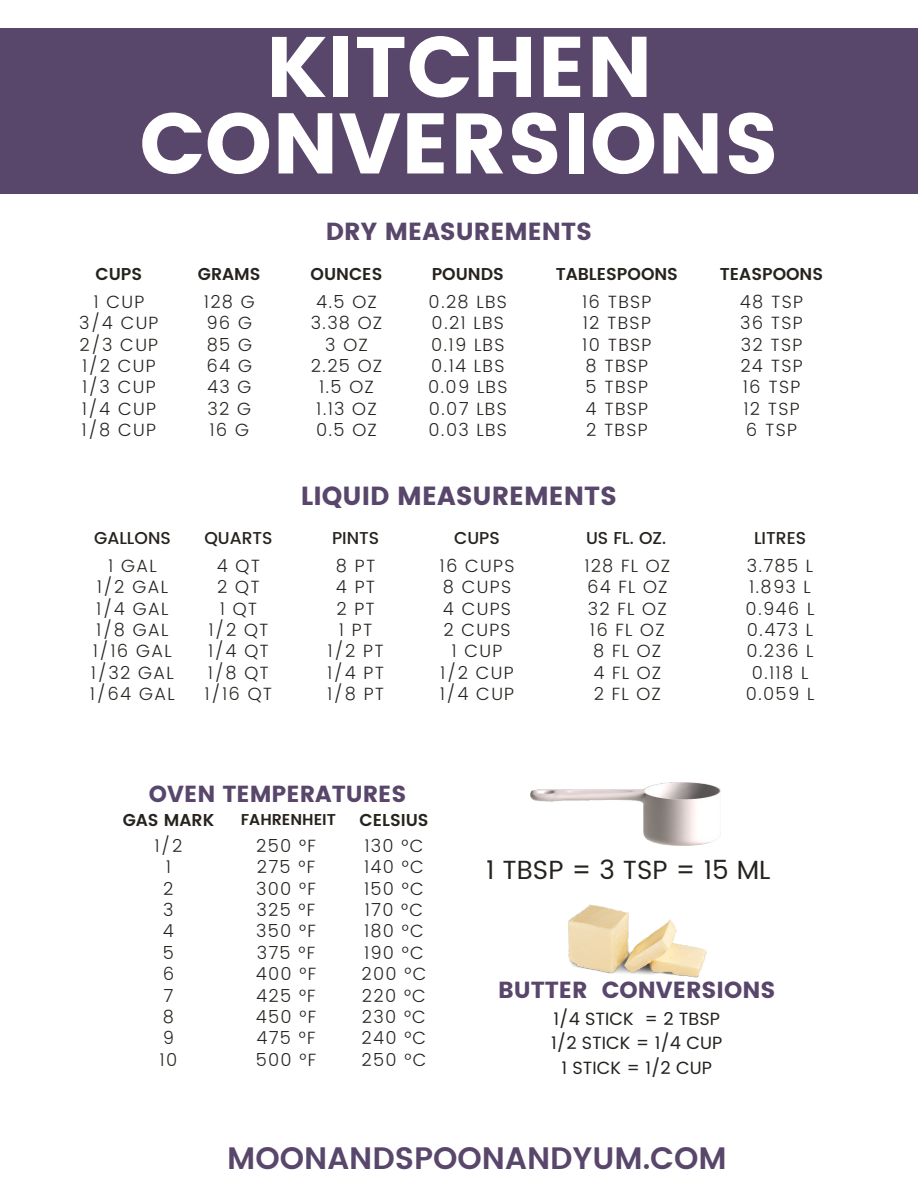
<style>
.page{position:relative;width:918px;height:1188px;background:#fff}
.page>*{position:absolute;margin:0;border:0;box-sizing:border-box;transform-origin:0 0}
.t1{font:85.65px/76.5px "Poppins";color:#fff;text-align:center}
.t2{font:600 31.05px "Poppins";color:#59466b}
.t3{font:26.25px "Poppins";color:#59466b}
.t4{font:26.25px "Poppins";color:#26231f}
.t5{font:24.75px "Poppins";color:#59466b}
.t6{font:23.25px "Poppins";color:#59466b}
.t7{font:300 17.7px/21.3px "Poppins";letter-spacing:.07em;color:#26231f;text-align:center}
.t8{font:17.7px/24.8px "Poppins";color:#26231f;text-align:center}
.t9{font:600 17.1px "Poppins";color:#26231f}
.t10{font:500 17.1px "Poppins";color:#26231f}
.t11{font:600 15.6px "Poppins";color:#26231f}
</style>
<div class="page">
<img style="left:531px;top:782px;width:189px;height:63px">
<img style="left:569px;top:904px;width:137px;height:73px">
<div style="left:0;top:28px;width:918px;height:165px;background:#59466b"></div>
<h1 class="t1" style="left:139px;top:29px;width:641px">KITCHEN<br>CONVERSIONS</h1>
<h3 class="t5" style="left:326px;top:217px;width:268px">DRY MEASUREMENTS</h3>
<p class="t9" style="left:96px;top:261px;width:48px">CUPS</p>
<p class="t9" style="left:198px;top:261px;width:64px">GRAMS</p>
<p class="t9" style="left:311px;top:261px;width:73px">OUNCES</p>
<p class="t9" style="left:432px;top:261px;width:74px">POUNDS</p>
<p class="t9" style="left:556px;top:261px;width:124px">TABLESPOONS</p>
<p class="t9" style="left:720px;top:261px;width:105px">TEASPOONS</p>
<p class="t7" style="left:79px;top:292px;width:81px">1 CUP<br>3/4 CUP<br>2/3 CUP<br>1/2 CUP<br>1/3 CUP<br>1/4 CUP<br>1/8 CUP</p>
<p class="t7" style="left:204px;top:292px;width:52px;text-align:left">128 G<br>96 G<br>85 G<br>64 G<br>43 G<br>32 G<br>16 G</p>
<p class="t7" style="left:311px;top:292px;width:73px">4.5 OZ<br>3.38 OZ<br>3 OZ<br>2.25 OZ<br>1.5 OZ<br>1.13 OZ<br>0.5 OZ</p>
<p class="t7" style="left:428px;top:292px;width:81px;text-align:left">0.28 LBS<br>0.21 LBS<br>0.19 LBS<br>0.14 LBS<br>0.09 LBS<br>0.07 LBS<br>0.03 LBS</p>
<p class="t7" style="left:582px;top:292px;width:71px;text-align:left">16 TBSP<br>12 TBSP<br>10 TBSP<br>8 TBSP<br>5 TBSP<br>4 TBSP<br>2 TBSP</p>
<p class="t7" style="left:740px;top:292px;width:65px">48 TSP<br>36 TSP<br>32 TSP<br>24 TSP<br>16 TSP<br>12 TSP<br>6 TSP</p>
<h3 class="t3" style="left:301px;top:481px;width:318px">LIQUID MEASUREMENTS</h3>
<p class="t10" style="left:94px;top:525px;width:78px">GALLONS</p>
<p class="t10" style="left:204px;top:525px;width:70px">QUARTS</p>
<p class="t10" style="left:332px;top:525px;width:49px">PINTS</p>
<p class="t10" style="left:454px;top:525px;width:47px">CUPS</p>
<p class="t10" style="left:586px;top:525px;width:82px">US FL. OZ.</p>
<p class="t10" style="left:754px;top:525px;width:54px">LITRES</p>
<p class="t7" style="left:90px;top:556px;width:86px">1 GAL<br>1/2 GAL<br>1/4 GAL<br>1/8 GAL<br>1/16 GAL<br>1/32 GAL<br>1/64 GAL</p>
<p class="t7" style="left:205px;top:556px;width:69px">4 QT<br>2 QT<br>1 QT<br>1/2 QT<br>1/4 QT<br>1/8 QT<br>1/16 QT</p>
<p class="t7" style="left:327px;top:556px;width:59px">8 PT<br>4 PT<br>2 PT<br>1 PT<br>1/2 PT<br>1/4 PT<br>1/8 PT</p>
<p class="t7" style="left:584px;top:556px;width:88px">128 FL OZ<br>64 FL OZ<br>32 FL OZ<br>16 FL OZ<br>8 FL OZ<br>4 FL OZ<br>2 FL OZ</p>
<p class="t7" style="left:746px;top:556px;width:70px">3.785 L<br>1.893 L<br>0.946 L<br>0.473 L<br>0.236 L<br>0.118 L<br>0.059 L</p>
<p class="t7" style="left:440px;top:556px;width:76px">16 CUPS<br>8 CUPS<br>4 CUPS<br>2 CUPS<br>1 CUP<br>1/2 CUP<br>1/4 CUP</p>
<h3 class="t6" style="left:149px;top:781px;width:259px">OVEN TEMPERATURES</h3>
<p class="t9" style="left:123px;top:807px;width:93px">GAS MARK</p>
<p class="t11" style="left:241px;top:808px;width:97px">FAHRENHEIT</p>
<p class="t9" style="left:360px;top:807px;width:71px">CELSIUS</p>
<p class="t7" style="left:155px;top:836px;width:29px">1/2<br>1<br>2<br>3<br>4<br>5<br>6<br>7<br>8<br>9<br>10</p>
<p class="t7" style="left:256px;top:836px;width:62px;text-align:justify">250 °F 275 °F 300 °F 325 °F 350 °F 375 °F 400 °F 425 °F 450 °F 475 °F 500 °F</p>
<p class="t7" style="left:362px;top:836px;width:67px;text-align:left">130 °C<br>140 °C<br>150 °C<br>170 °C<br>180 °C<br>190 °C<br>200 °C<br>220 °C<br>230 °C<br>240 °C<br>250 °C</p>
<h3 class="t4" style="left:486px;top:850px;width:286px">1 TBSP = 3 TSP = 15 ML</h3>
<h3 class="t6" style="left:498px;top:976px;width:279px">BUTTER CONVERSIONS</h3>
<p class="t8" style="left:551px;top:1007px;width:173px">1/4 STICK = 2 TBSP<br>1/2 STICK = 1/4 CUP<br>1 STICK = 1/2 CUP</p>
<h2 class="t2" style="left:227px;top:1135px;width:501px">MOONANDSPOONANDYUM.COM</h2>
</div>
